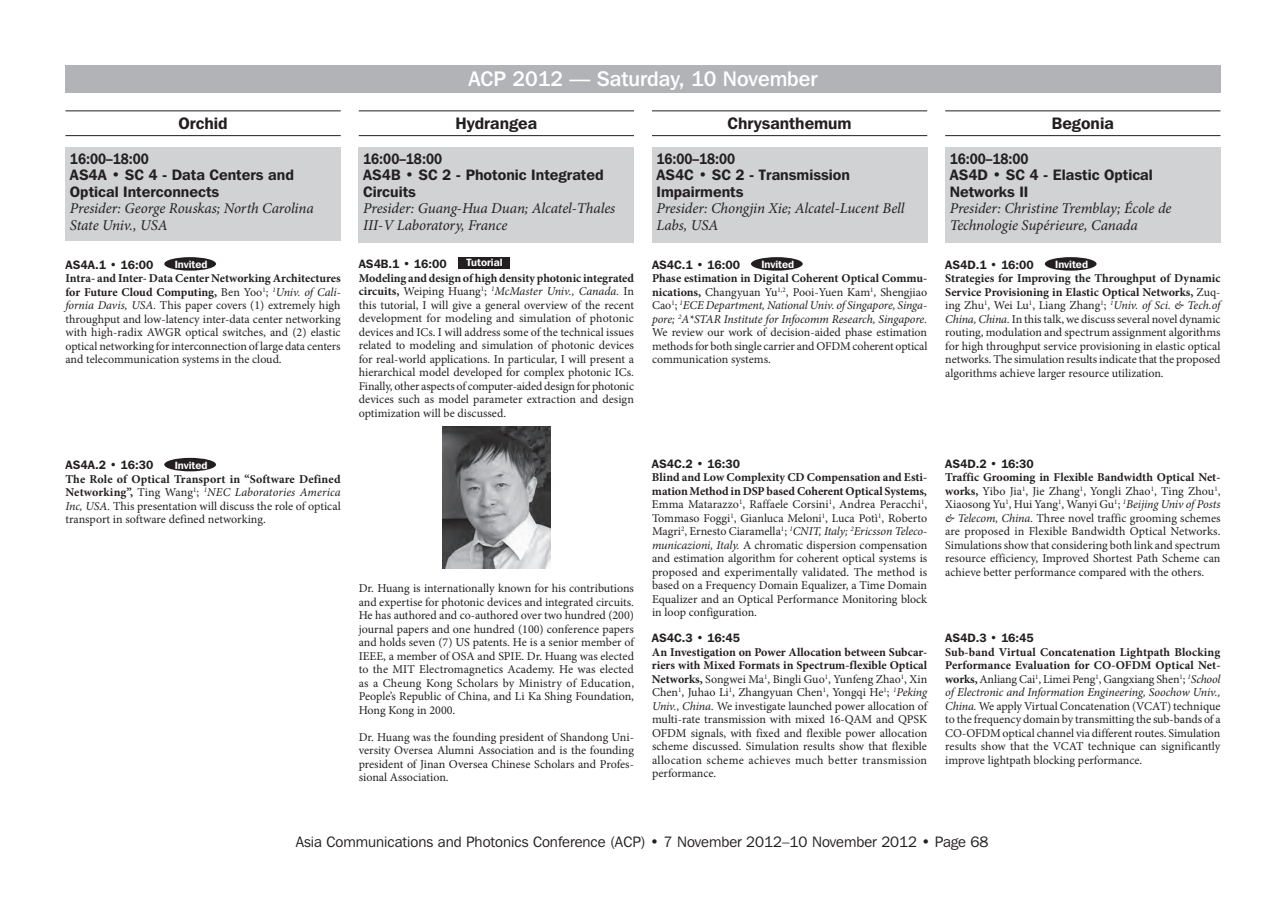
<style>
.page{position:relative;width:1286px;height:916px;background:#fff}
.page>*{position:absolute;margin:0;border:0;box-sizing:border-box;transform-origin:0 0}
.t1{font:500 21px "Franklin Gothic IT Cby BT";color:#fff}
.t2{font:600 16.5px "Franklin Gothic IT Cby BT";color:#231f20}
.t3{font:italic 15px/16.5px "Minion Pro";letter-spacing:-.005em;color:#231f20}
.t4{font:600 15px/16.5px "Franklin Gothic IT Cby BT";color:#231f20;scale:.88 1}
.t5{font:15px "Franklin Gothic IT Cby BT";color:#231f20}
.t6{font:12px/13.5px "Minion Pro";color:#231f20;text-align:justify}
.t7{font:600 12px "Franklin Gothic IT Cby BT";color:#231f20}
.t8{font:600 10.5px "Franklin Gothic IT Cby BT";color:#fff}
.s1{font-weight:700}
.s2{font-style:italic}
</style>
<div class="page">
<div style="left:65px;top:65px;width:1155px;height:27px;background:#b2b3b7"></div>
<hr style="left:65px;top:110px;width:276px;height:1px;background:#231f20">
<hr style="left:65px;top:135px;width:276px;height:1px;background:#231f20">
<hr style="left:359px;top:110px;width:275px;height:1px;background:#231f20">
<hr style="left:359px;top:135px;width:275px;height:1px;background:#231f20">
<hr style="left:652px;top:110px;width:275px;height:1px;background:#231f20">
<hr style="left:652px;top:135px;width:275px;height:1px;background:#231f20">
<hr style="left:945px;top:110px;width:275px;height:1px;background:#231f20">
<hr style="left:945px;top:135px;width:275px;height:1px;background:#231f20">
<div style="left:65px;top:147px;width:276px;height:94px;background:#d1d2d4"></div>
<div style="left:359px;top:147px;width:275px;height:96px;background:#d1d2d4"></div>
<div style="left:652px;top:147px;width:275px;height:96px;background:#d1d2d4"></div>
<div style="left:945px;top:147px;width:275px;height:96px;background:#d1d2d4"></div>
<div style="left:164px;top:257px;width:52px;height:14px;background:#231f20;border-radius:50%"></div>
<div style="left:458px;top:257px;width:51px;height:12px;background:#231f20"></div>
<img style="left:442px;top:427px;width:108px;height:142px">
<div style="left:751px;top:257px;width:52px;height:14px;background:#231f20;border-radius:50%"></div>
<div style="left:1045px;top:257px;width:51px;height:14px;background:#231f20;border-radius:50%"></div>
<div style="left:164px;top:458px;width:52px;height:13px;background:#231f20;border-radius:50%"></div>
<h1 class="t1" style="left:468px;top:65px;width:351px">ACP 2012 — Saturday, 10 November</h1>
<h2 class="t2" style="left:178px;top:113px;width:51px">Orchid</h2>
<h2 class="t2" style="left:455px;top:113px;width:83px">Hydrangea</h2>
<h2 class="t2" style="left:727px;top:113px;width:126px">Chrysanthemum</h2>
<h2 class="t2" style="left:1052px;top:113px;width:63px">Begonia</h2>
<p class="t4" style="left:70px;top:150px;width:256px">16:00–18:00<br>AS4A • SC 4 - Data Centers and<br>Optical Interconnects</p>
<p class="t3" style="left:70px;top:200px;width:245px">Presider: George Rouskas; North Carolina<br>State Univ., USA</p>
<p class="t4" style="left:363px;top:150px;width:275px">16:00–18:00<br>AS4B • SC 2 - Photonic Integrated<br>Circuits</p>
<p class="t3" style="left:363px;top:200px;width:253px">Presider: Guang-Hua Duan; Alcatel-Thales<br>III-V Laboratory, France</p>
<p class="t4" style="left:656px;top:150px;width:221px">16:00–18:00<br>AS4C • SC 2 - Transmission<br>Impairments</p>
<p class="t3" style="left:656px;top:200px;width:249px">Presider: Chongjin Xie; Alcatel-Lucent Bell<br>Labs, USA</p>
<p class="t4" style="left:950px;top:150px;width:232px">16:00–18:00<br>AS4D • SC 4 - Elastic Optical<br>Networks II</p>
<p class="t3" style="left:950px;top:200px;width:223px">Presider: Christine Tremblay; École de<br>Technologie Supérieure, Canada</p>
<p class="t7" style="left:65px;top:257px;width:89px">AS4A.1 • 16:00</p>
<p class="t8" style="left:175px;top:258px;width:34px">Invited</p>
<p class="t6" style="left:65px;top:272px;width:277px"><span class="s1">Intra- and Inter- Data Center Networking Architectures for Future Cloud Computing,</span> Ben Yoo<sup>1</sup>; <sup>1</sup><span class="s2">Univ. of Cali&shy;fornia Davis, USA.</span> This paper covers (1) extremely high throughput and low-latency inter-data center networking with high-radix AWGR optical switches, and (2) elastic optical networking for interconnection of large data centers and telecommunication systems in the cloud.</p>
<p class="t7" style="left:65px;top:458px;width:89px">AS4A.2 • 16:30</p>
<p class="t8" style="left:175px;top:458px;width:34px">Invited</p>
<p class="t6" style="left:65px;top:472px;width:277px"><span class="s1">The Role of Optical Transport in “Software Defined Networking”,</span> Ting Wang<sup>1</sup>; <sup>1</sup><span class="s2">NEC Laboratories America Inc, USA.</span> This presentation will discuss the role of optical transport in software defined networking.</p>
<p class="t7" style="left:359px;top:256px;width:90px">AS4B.1 • 16:00</p>
<p class="t8" style="left:466px;top:256px;width:37px">Tutorial</p>
<p class="t6" style="left:359px;top:271px;width:277px"><span class="s1">Modeling and design of high density photonic integrated circuits,</span> Weiping Huang<sup>1</sup>; <sup>1</sup><span class="s2">McMaster Univ., Canada.</span> In this tutorial, I will give a general overview of the recent development for modeling and simulation of photonic devices and ICs. I will address some of the technical issues related to modeling and simulation of photonic devices for real-world applications. In particular, I will present a hierarchical model developed for complex photonic ICs.<br>Finally, other aspects of computer-aided design for photonic devices such as model parameter extraction and design optimization will be discussed.</p>
<p class="t6" style="left:359px;top:581px;width:277px">Dr. Huang is internationally known for his contributions and expertise for photonic devices and integrated circuits.<br>He has authored and co-authored over two hundred (200) journal papers and one hundred (100) conference papers and holds seven (7) US patents. He is a senior member of IEEE, a member of OSA and SPIE. Dr. Huang was elected to the MIT Electromagnetics Academy. He was elected as a Cheung Kong Scholars by Ministry of Education, People’s Republic of China, and Li Ka Shing Foundation, Hong Kong in 2000.</p>
<p class="t6" style="left:359px;top:730px;width:277px">Dr. Huang was the founding president of Shandong Uni&shy;versity Oversea Alumni Association and is the founding president of Jinan Oversea Chinese Scholars and Profes&shy;sional Association.</p>
<p class="t7" style="left:652px;top:257px;width:90px">AS4C.1 • 16:00</p>
<p class="t8" style="left:761px;top:258px;width:34px">Invited</p>
<p class="t6" style="left:652px;top:272px;width:277px"><span class="s1">Phase estimation in Digital Coherent Optical Commu&shy;nications,</span> Changyuan Yu<sup>1,2</sup>, Pooi-Yuen Kam<sup>1</sup>, Shengjiao Cao<sup>1</sup>; <sup>1</sup><span class="s2">ECE Department, National Univ. of Singapore, Singa&shy;pore;</span> <sup>2</sup><span class="s2">A*STAR Institute for Infocomm Research, Singapore.<br></span>We review our work of decision-aided phase estimation methods for both single carrier and OFDM coherent optical communication systems.</p>
<p class="t7" style="left:652px;top:456px;width:90px">AS4C.2 • 16:30</p>
<p class="t6" style="left:652px;top:470px;width:277px"><span class="s1">Blind and Low Complexity CD Compensation and Esti&shy;mation Method in DSP based Coherent Optical Systems, </span>Emma Matarazzo<sup>1</sup>, Raffaele Corsini<sup>1</sup>, Andrea Peracchi<sup>1</sup>, Tommaso Foggi<sup>1</sup>, Gianluca Meloni<sup>1</sup>, Luca Potì<sup>1</sup>, Roberto Magri<sup>2</sup>, Ernesto Ciaramella<sup>1</sup>; <sup>1</sup><span class="s2">CNIT, Italy;</span> <sup>2</sup><span class="s2">Ericsson Teleco&shy;municazioni, Italy.</span> A chromatic dispersion compensation and estimation algorithm for coherent optical systems is proposed and experimentally validated. The method is based on a Frequency Domain Equalizer, a Time Domain Equalizer and an Optical Performance Monitoring block in loop configuration.</p>
<p class="t7" style="left:652px;top:630px;width:90px">AS4C.3 • 16:45</p>
<p class="t6" style="left:652px;top:645px;width:277px"><span class="s1">An Investigation on Power Allocation between Subcar&shy;riers with Mixed Formats in Spectrum-flexible Optical Networks,</span> Songwei Ma<sup>1</sup>, Bingli Guo<sup>1</sup>, Yunfeng Zhao<sup>1</sup>, Xin Chen<sup>1</sup>, Juhao Li<sup>1</sup>, Zhangyuan Chen<sup>1</sup>, Yongqi He<sup>1</sup>; <sup>1</sup><span class="s2">Peking Univ., China.</span> We investigate launched power allocation of multi-rate transmission with mixed 16-QAM and QPSK OFDM signals, with fixed and flexible power allocation scheme discussed. Simulation results show that flexible allocation scheme achieves much better transmission performance.</p>
<p class="t7" style="left:945px;top:257px;width:90px">AS4D.1 • 16:00</p>
<p class="t8" style="left:1055px;top:258px;width:34px">Invited</p>
<p class="t6" style="left:945px;top:272px;width:277px"><span class="s1">Strategies for Improving the Throughput of Dynamic Service Provisioning in Elastic Optical Networks,</span> Zuq&shy;ing Zhu<sup>1</sup>, Wei Lu<sup>1</sup>, Liang Zhang<sup>1</sup>; <sup>1</sup><span class="s2">Univ. of Sci. &amp; Tech.of China, China.</span> In this talk, we discuss several novel dynamic routing, modulation and spectrum assignment algorithms for high throughput service provisioning in elastic optical networks. The simulation results indicate that the proposed algorithms achieve larger resource utilization.</p>
<p class="t7" style="left:945px;top:456px;width:90px">AS4D.2 • 16:30</p>
<p class="t6" style="left:945px;top:470px;width:277px"><span class="s1">Traffic Grooming in Flexible Bandwidth Optical Net&shy;works,</span> Yibo Jia<sup>1</sup>, Jie Zhang<sup>1</sup>, Yongli Zhao<sup>1</sup>, Ting Zhou<sup>1</sup>, Xiaosong Yu<sup>1</sup>, Hui Yang<sup>1</sup>, Wanyi Gu<sup>1</sup>; <sup>1</sup><span class="s2">Beijing Univ of Posts &amp; Telecom, China.</span> Three novel traffic grooming schemes are proposed in Flexible Bandwidth Optical Networks.<br>Simulations show that considering both link and spectrum resource efficiency, Improved Shortest Path Scheme can achieve better performance compared with the others.</p>
<p class="t7" style="left:945px;top:630px;width:90px">AS4D.3 • 16:45</p>
<p class="t6" style="left:945px;top:645px;width:277px"><span class="s1">Sub-band Virtual Concatenation Lightpath Blocking Performance Evaluation for CO-OFDM Optical Net&shy;works,</span> Anliang Cai<sup>1</sup>, Limei Peng<sup>1</sup>, Gangxiang Shen<sup>1</sup>; <sup>1</sup><span class="s2">School of Electronic and Information Engineering, Soochow Univ., China.</span> We apply Virtual Concatenation (VCAT) technique to the frequency domain by transmitting the sub-bands of a CO-OFDM optical channel via different routes. Simulation results show that the VCAT technique can significantly improve lightpath blocking performance.</p>
<p class="t5" style="left:296px;top:832px;width:694px">Asia Communications and Photonics Conference (ACP) • 7 November 2012–10 November 2012 • Page 68</p>
</div>
